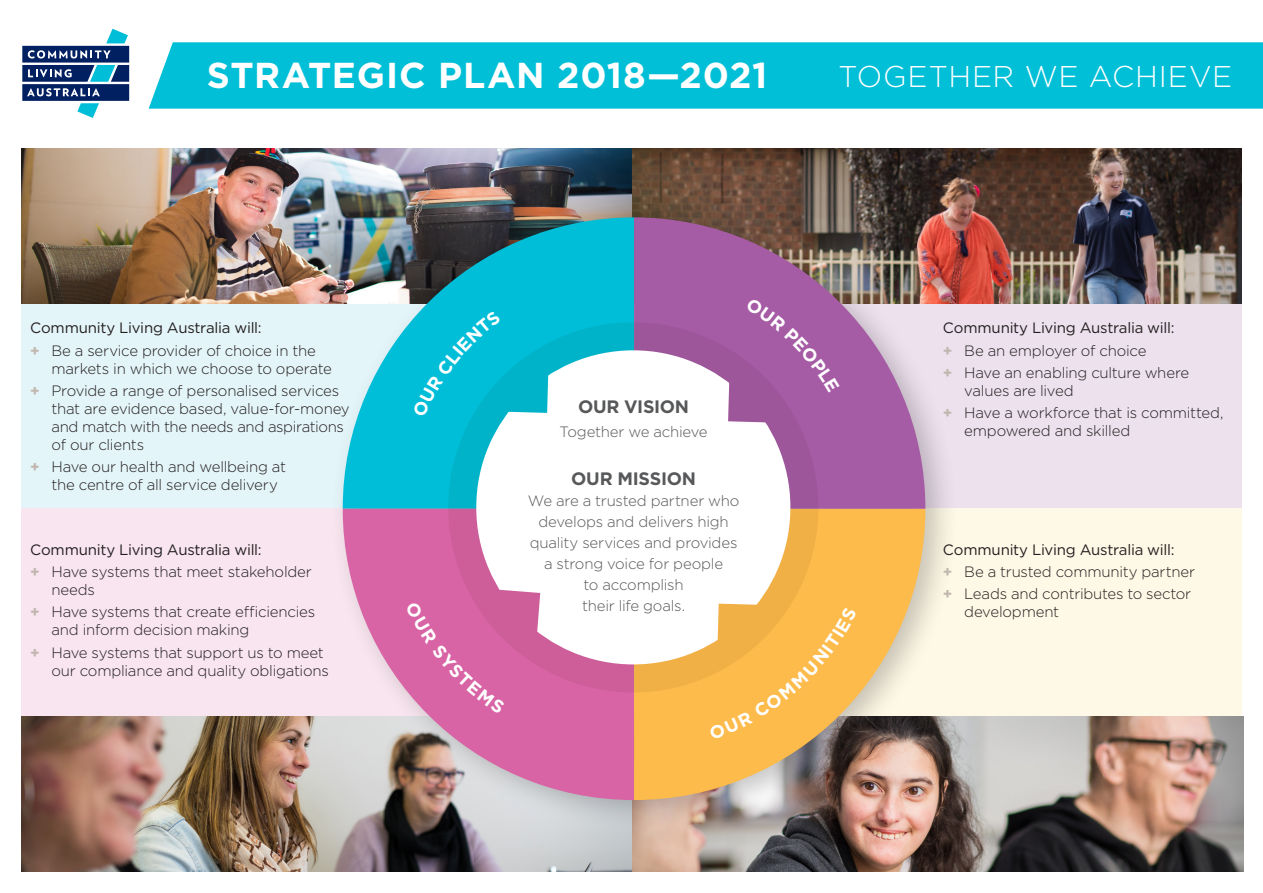
<style>
.page{position:relative;width:1263px;height:893px;background:#fff}
.page>*{position:absolute;margin:0;border:0;box-sizing:border-box;transform-origin:0 0}
.Body_Copy{font:700 36px "Gotham";letter-spacing:.02em;color:#fff}
.Body_Copy-2{font:300 30px "Gotham";letter-spacing:.025em;color:#fff}
.Body_Copy-3{font:700 18px "Gotham";letter-spacing:-.015em;color:#57585a}
.t1{font:300 15px/18px "Gotham";letter-spacing:-.015em;color:#231f20}
.Body_Copy-4{font:300 15px/21px "Gotham";letter-spacing:-.015em;color:#57585a;text-align:center}
.Body_Copy-5{font:15px "Gotham";letter-spacing:-.015em;color:#231f20}
.s1{font-weight:700;color:#c1b7af}
</style>
<div class="page">
<div style="left:21px;top:277px;width:611px;height:232px;background:#e4f5f9"></div>
<div style="left:630px;top:277px;width:612px;height:232px;background:#ede1ee"></div>
<div style="left:21px;top:509px;width:611px;height:231px;background:#f8e5ef"></div>
<div style="left:630px;top:509px;width:612px;height:231px;background:#fef9e6"></div>
<img style="left:21px;top:148px;width:1221px;height:156px">
<img style="left:21px;top:716px;width:1223px;height:156px">
<div style="left:330px;top:201px;width:629px;height:630px;background:#231f20;opacity:.25"></div>
<svg style="left:343px;top:217px;width:291px;height:292px;background:#31aaba"></svg>
<svg style="left:343px;top:509px;width:291px;height:291px;background:#d389b0"></svg>
<svg style="left:634px;top:509px;width:291px;height:291px;background:#ddaf69"></svg>
<svg style="left:634px;top:217px;width:291px;height:292px;background:#9e6b96"></svg>
<svg style="left:448px;top:322px;width:370px;height:370px;background:#8f8794"></svg>
<div style="left:476px;top:350px;width:314px;height:314px;background:#fff;border-radius:50%"></div>
<div style="left:507px;top:371px;width:41px;height:42px;background:#00b3c9"></div>
<div style="left:149px;top:42px;width:1114px;height:67px;background:#00bfd7"></div>
<svg style="left:22px;top:29px;width:107px;height:89px"></svg>
<div style="left:413px;top:310px;width:88px;height:107px;background:#00bed7"></div>
<svg style="left:728px;top:297px;width:112px;height:125px;background:#a45ba2"></svg>
<svg style="left:405px;top:590px;width:135px;height:124px;background:#d665a4"></svg>
<svg style="left:709px;top:604px;width:148px;height:136px;background:#f4b64e"></svg>
<p class="Body_Copy" style="left:207px;top:52px;width:562px">STRATEGIC PLAN 2018—2021</p>
<p class="Body_Copy-2" style="left:838px;top:57px;width:395px">TOGETHER WE ACHIEVE</p>
<p class="Body_Copy-5" style="left:30px;top:318px;width:233px">Community Living Australia will:</p>
<p class="t1" style="left:51px;top:341px;width:282px;text-indent:-21px"><span class="s1">+</span> Be a service provider of choice in the markets in which we choose to operate</p>
<p class="t1" style="left:51px;top:381px;width:300px;text-indent:-21px"><span class="s1">+</span> Provide a range of personalised services that are evidence based, value-for-money and match with the needs and aspirations of our clients</p>
<p class="t1" style="left:51px;top:457px;width:236px;text-indent:-21px"><span class="s1">+</span> Have our health and wellbeing at the centre of all service delivery</p>
<p class="Body_Copy-5" style="left:30px;top:540px;width:233px">Community Living Australia will:</p>
<p class="t1" style="left:51px;top:562px;width:262px;text-indent:-21px"><span class="s1">+</span> Have systems that meet stakeholder needs</p>
<p class="t1" style="left:51px;top:603px;width:265px;text-indent:-21px"><span class="s1">+</span> Have systems that create efficiencies and inform decision making</p>
<p class="t1" style="left:51px;top:643px;width:279px;text-indent:-21px"><span class="s1">+</span> Have systems that support us to meet our compliance and quality obligations</p>
<p class="Body_Copy-3" style="left:578px;top:394px;width:113px">OUR VISION</p>
<p class="Body_Copy-4" style="left:559px;top:420px;width:150px">Together we achieve</p>
<p class="Body_Copy-3" style="left:571px;top:466px;width:126px">OUR MISSION</p>
<p class="Body_Copy-4" style="left:528px;top:489px;width:213px">We are a trusted partner who develops and delivers high quality services and provides a strong voice for people<br>to accomplish<br>their life goals.</p>
<p class="Body_Copy-5" style="left:943px;top:318px;width:233px">Community Living Australia will:</p>
<p class="t1" style="left:943px;top:341px;width:205px"><span class="s1">+</span> Be an employer of choice</p>
<p class="t1" style="left:964px;top:363px;width:227px;text-indent:-21px"><span class="s1">+</span> Have an enabling culture where values are lived</p>
<p class="t1" style="left:964px;top:403px;width:261px;text-indent:-21px"><span class="s1">+</span> Have a workforce that is committed, empowered and skilled</p>
<p class="Body_Copy-5" style="left:943px;top:540px;width:233px">Community Living Australia will:</p>
<p class="t1" style="left:943px;top:562px;width:254px"><span class="s1">+</span> Be a trusted community partner</p>
<p class="t1" style="left:964px;top:585px;width:229px;text-indent:-21px"><span class="s1">+</span> Leads and contributes to sector development</p>
</div>
